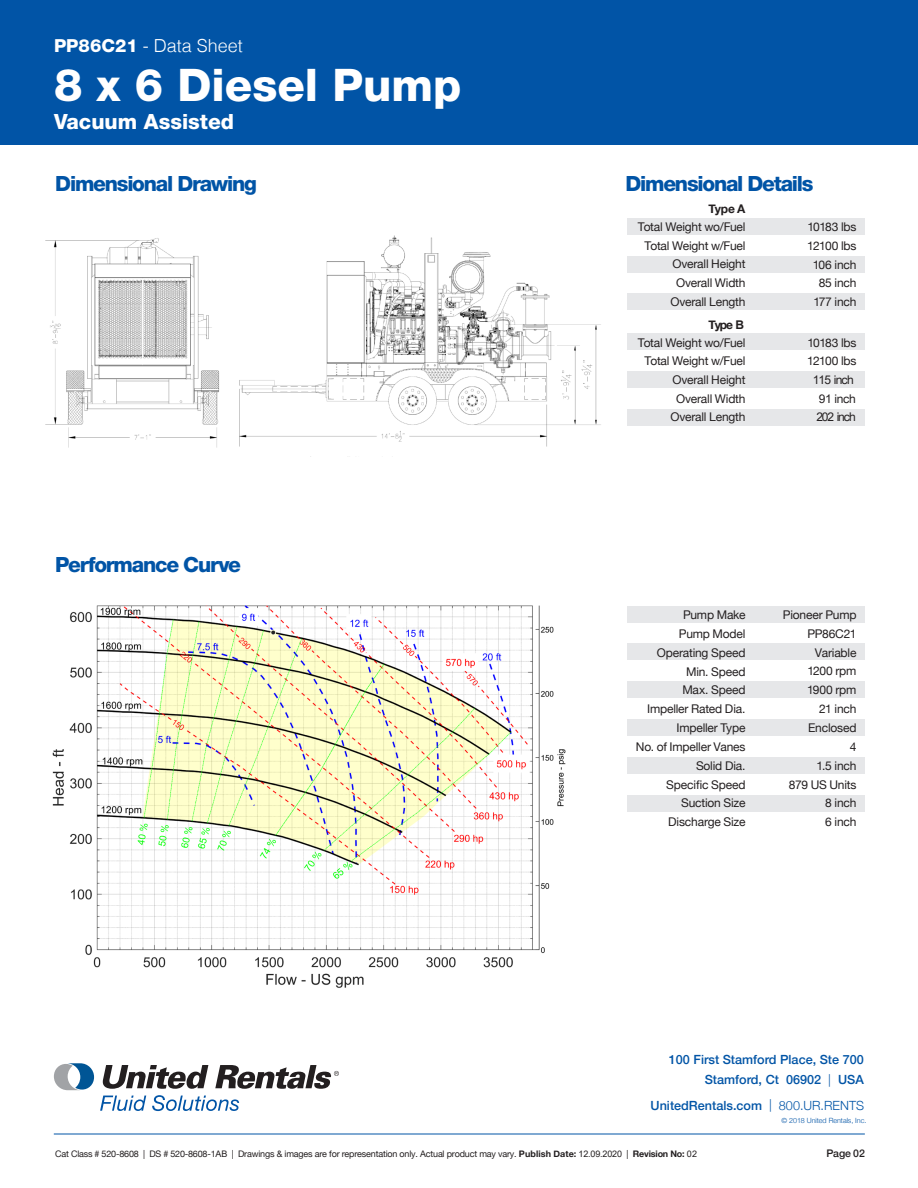
<style>
.page{position:relative;width:918px;height:1188px;background:#fff}
.page>*{position:absolute;margin:0;border:0;box-sizing:border-box;transform-origin:0 0}
.t1{font:800 45px "Helvetica Neue";color:#fff}
.t2{font:800 21px "Helvetica Neue";letter-spacing:-.06em;color:#0154a6}
.t3{font:800 21px "Helvetica Neue";color:#fff}
.t4{font:300 18px "Helvetica";color:#fff}
.t5{font:500 12.6px/20.1px "Helvetica Neue";color:#0154a6;text-align:right}
.t6{font:12px/18.6px "Helvetica Neue";letter-spacing:-.015em;color:#231f20;text-align:right}
.t7{font:12px/18.6px "Helvetica Neue";letter-spacing:-.045em;color:#231f20;text-align:right}
.t8{font:700 12px "Helvetica Neue";letter-spacing:-.09em;color:#231f20}
.t9{font:12px "Helvetica Neue";letter-spacing:-.035em;color:#231f20}
.t10{font:500 10.5px "Helvetica Neue";letter-spacing:-.01em;color:#231f20}
.t11{font:9px "Helvetica Neue";letter-spacing:-.02em;color:#231f20}
.t12{font:300 7.2px "Helvetica Neue";letter-spacing:-.005em;color:#0154a6}
.s1{font-family:"Helvetica Neue";font-weight:800}
.s2{font-family:"Arial"}
.s3{font-weight:300}
.s4{font-weight:700}
</style>
<div class="page">
<img style="left:45px;top:235px;width:556px;height:222px">
<img style="left:52px;top:605px;width:514px;height:383px">
<div style="left:0;top:0;width:918px;height:145px;background:#0154a6"></div>
<svg style="left:102px;top:1065px;width:106px;height:24px"></svg>
<svg style="left:54px;top:1063px;width:40px;height:27px"></svg>
<svg style="left:215px;top:1065px;width:124px;height:24px"></svg>
<svg style="left:100px;top:1096px;width:46px;height:15px"></svg>
<svg style="left:152px;top:1095px;width:87px;height:16px"></svg>
<div style="left:627px;top:218px;width:237px;height:16px;background:#e6e7e9"></div>
<div style="left:627px;top:606px;width:237px;height:16px;background:#e6e7e9"></div>
<div style="left:627px;top:720px;width:237px;height:16px;background:#e6e7e9"></div>
<div style="left:627px;top:256px;width:237px;height:16px;background:#e6e7e9"></div>
<div style="left:627px;top:644px;width:237px;height:16px;background:#e6e7e9"></div>
<div style="left:627px;top:758px;width:237px;height:16px;background:#e6e7e9"></div>
<div style="left:627px;top:294px;width:237px;height:16px;background:#e6e7e9"></div>
<div style="left:627px;top:681px;width:237px;height:17px;background:#e6e7e9"></div>
<div style="left:627px;top:795px;width:237px;height:17px;background:#e6e7e9"></div>
<hr style="left:54px;top:1134px;width:811px;height:1px;background:#0154a6">
<div style="left:627px;top:334px;width:237px;height:16px;background:#e6e7e9"></div>
<div style="left:627px;top:371px;width:237px;height:17px;background:#e6e7e9"></div>
<div style="left:627px;top:409px;width:237px;height:17px;background:#e6e7e9"></div>
<p class="t4" style="left:54px;top:30px;width:190px"><span class="s1">PP86C21</span> - Data Sheet</p>
<p class="t1" style="left:54px;top:58px;width:409px">8 x 6 Diesel Pump</p>
<p class="t3" style="left:54px;top:109px;width:182px">Vacuum Assisted</p>
<p class="t2" style="left:55px;top:171px;width:203px">Dimensional Drawing</p>
<p class="t2" style="left:626px;top:171px;width:189px">Dimensional Details</p>
<p class="t8" style="left:709px;top:199px;width:38px">Type A</p>
<p class="t6" style="left:638px;top:218px;width:109px">Total Weight wo/Fuel</p>
<p class="t6" style="left:645px;top:237px;width:102px">Total Weight w/Fuel</p>
<p class="t6" style="left:673px;top:256px;width:74px">Overall Height</p>
<p class="t6" style="left:676px;top:274px;width:71px">Overall Width</p>
<p class="t6" style="left:671px;top:293px;width:77px">Overall Length</p>
<p class="t8" style="left:709px;top:315px;width:37px">Type <span class="s2">B</span></p>
<p class="t6" style="left:807px;top:219px;width:51px">10183 lbs</p>
<p class="t9" style="left:807px;top:237px;width:51px">12100 lbs</p>
<p class="t6" style="left:813px;top:256px;width:45px">106 inch</p>
<p class="t6" style="left:819px;top:274px;width:39px">85 inch</p>
<p class="t6" style="left:813px;top:293px;width:45px">177 inch</p>
<p class="t2" style="left:55px;top:552px;width:187px">Performance Curve</p>
<p class="t6" style="left:638px;top:334px;width:109px">Total Weight wo/Fuel<br>Total Weight w/Fuel<br>Overall Height<br>Overall Width<br>Overall Length</p>
<p class="t7" style="left:807px;top:334px;width:51px">10183 lbs<br>12100 lbs<br><span class="s2">115</span> inch<br><span class="s2">91</span> inch<br><span class="s2">202</span> inch</p>
<p class="t6" style="left:683px;top:606px;width:64px">Pump Make</p>
<p class="t6" style="left:679px;top:625px;width:68px">Pump Model</p>
<p class="t6" style="left:657px;top:644px;width:90px">Operating Speed</p>
<p class="t6" style="left:686px;top:663px;width:61px">Min. Speed</p>
<p class="t6" style="left:682px;top:682px;width:65px">Max. Speed</p>
<p class="t6" style="left:647px;top:700px;width:100px">Impeller Rated Dia.</p>
<p class="t6" style="left:676px;top:719px;width:71px">Impeller Type</p>
<p class="t6" style="left:636px;top:738px;width:111px">No. of Impeller Vanes</p>
<p class="t6" style="left:696px;top:757px;width:51px">Solid Dia.</p>
<p class="t6" style="left:666px;top:776px;width:81px">Specific Speed</p>
<p class="t6" style="left:681px;top:795px;width:66px">Suction Size</p>
<p class="t6" style="left:668px;top:813px;width:79px">Discharge Size</p>
<p class="t6" style="left:783px;top:606px;width:75px">Pioneer Pump</p>
<p class="t6" style="left:807px;top:625px;width:51px">PP86C21</p>
<p class="t6" style="left:815px;top:644px;width:43px">Variable</p>
<p class="t6" style="left:807px;top:663px;width:51px">1200 rpm</p>
<p class="t6" style="left:807px;top:681px;width:51px">1900 rpm</p>
<p class="t6" style="left:819px;top:700px;width:39px">21 inch</p>
<p class="t6" style="left:808px;top:719px;width:50px">Enclosed</p>
<p class="t6" style="left:850px;top:738px;width:8px">4</p>
<p class="t6" style="left:816px;top:757px;width:42px">1.5 inch</p>
<p class="t6" style="left:789px;top:776px;width:69px">879 US Units</p>
<p class="t6" style="left:825px;top:795px;width:33px">8 inch</p>
<p class="t6" style="left:825px;top:813px;width:33px">6 inch</p>
<p class="t5" style="left:669px;top:1048px;width:196px">100 First Stamford Place, Ste 700<br>Stamford, Ct 06902 <span class="s3">|</span> USA</p>
<p class="t12" style="left:781px;top:1115px;width:86px">© 2018 United Rentals, Inc.</p>
<p class="t5" style="left:651px;top:1094px;width:215px">UnitedRentals.com <span class="s3">| 800.UR.RENTS</span></p>
<p class="t11" style="left:55px;top:1147px;width:643px">Cat Class # 520-8608 | DS # 520-8608-1<span class="s2">AB</span> | Drawings &amp; images are for representation only. Actual product may vary. <span class="s4">Publish Date:</span> <span class="s2">12.09.2020</span> | <span class="s4">Revision No:</span> <span class="s2">02</span></p>
<p class="t10" style="left:826px;top:1144px;width:40px">Page 02</p>
</div>
